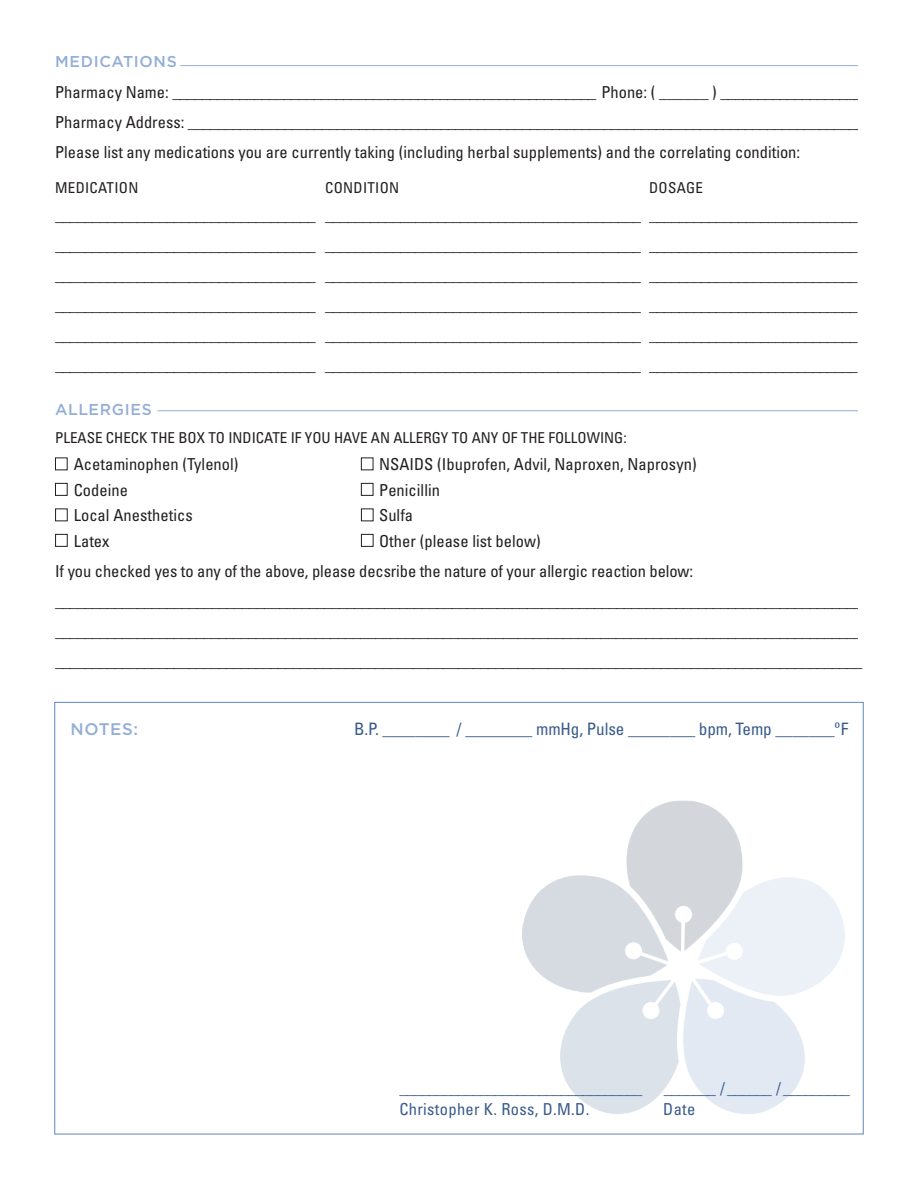
<style>
.page{position:relative;width:918px;height:1188px;background:#fff}
.page>*{position:absolute;margin:0;border:0;box-sizing:border-box;transform-origin:0 0}
.t1{font:condensed 17.1px "Univers LT";letter-spacing:-.005em;color:#395b8b}
.t2{font:500 16.8px "Gotham";letter-spacing:.035em;color:#94afd6}
.t3{font:condensed 16.5px "Univers LT";color:#231f20}
.t4{font:condensed 16.5px "Univers LT";letter-spacing:.02em;color:#395b8b}
.t5{font:500 15.75px "Gotham";letter-spacing:.04em;color:#94afd6}
.t6{font:condensed 15px "Univers LT";color:#231f20}
.t7{font:condensed 15px "Univers LT";letter-spacing:.02em;color:#231f20}
</style>
<div class="page">
<div style="left:55px;top:483px;width:13px;height:13px;border:1px solid #231f20"></div>
<div style="left:55px;top:458px;width:13px;height:12px;border:1px solid #231f20"></div>
<div style="left:55px;top:534px;width:13px;height:13px;border:1px solid #231f20"></div>
<div style="left:55px;top:508px;width:13px;height:13px;border:1px solid #231f20"></div>
<div style="left:361px;top:483px;width:12px;height:13px;border:1px solid #231f20"></div>
<div style="left:361px;top:458px;width:12px;height:12px;border:1px solid #231f20"></div>
<div style="left:361px;top:534px;width:13px;height:13px;border:1px solid #231f20"></div>
<hr style="left:180px;top:65px;width:684px;height:1px;background:#94afd6">
<hr style="left:158px;top:410px;width:707px;height:1px;background:#94afd6">
<div style="left:858px;top:41px;width:46px;height:623px;background:#fff"></div>
<img style="left:522px;top:800px;width:323px;height:314px">
<p class="t5" style="left:55px;top:51px;width:123px">MEDICATIONS</p>
<p class="t3" style="left:55px;top:82px;width:809px">Pharmacy Name: _________________________________________________________ Phone: ( ______ ) ___________________</p>
<p class="t3" style="left:55px;top:112px;width:811px">Pharmacy Address: ___________________________________________________________________________________________</p>
<p class="t3" style="left:55px;top:142px;width:747px">Please list any medications you are currently taking (including herbal supplements) and the correlating condition:</p>
<p class="t7" style="left:55px;top:178px;width:85px">MEDICATION</p>
<p class="t7" style="left:325px;top:178px;width:76px">CONDITION</p>
<p class="t6" style="left:649px;top:178px;width:55px">DOSAGE</p>
<p class="t3" style="left:55px;top:205px;width:804px">___________________________________ __________________________________________ ____________________________</p>
<p class="t3" style="left:55px;top:235px;width:804px">___________________________________ __________________________________________ ____________________________</p>
<p class="t3" style="left:55px;top:265px;width:804px">___________________________________ __________________________________________ ____________________________</p>
<p class="t3" style="left:55px;top:295px;width:804px">___________________________________ __________________________________________ ____________________________</p>
<p class="t3" style="left:55px;top:325px;width:804px">___________________________________ __________________________________________ ____________________________</p>
<p class="t3" style="left:55px;top:355px;width:804px">___________________________________ __________________________________________ ____________________________</p>
<p class="t5" style="left:55px;top:399px;width:98px">ALLERGIES</p>
<p class="t6" style="left:55px;top:428px;width:573px">PLEASE CHECK THE BOX TO INDICATE IF YOU HAVE AN ALLERGY TO ANY OF THE FOLLOWING:</p>
<p class="t3" style="left:74px;top:454px;width:166px">Acetaminophen (Tylenol)</p>
<p class="t3" style="left:379px;top:454px;width:319px">NSAIDS (Ibuprofen, Advil, Naproxen, Naprosyn)</p>
<p class="t3" style="left:74px;top:479px;width:56px">Codeine</p>
<p class="t3" style="left:379px;top:479px;width:62px">Penicillin</p>
<p class="t3" style="left:74px;top:505px;width:121px">Local Anesthetics</p>
<p class="t3" style="left:379px;top:505px;width:36px">Sulfa</p>
<p class="t3" style="left:74px;top:530px;width:37px">Latex</p>
<p class="t3" style="left:379px;top:530px;width:163px">Other (please list below)</p>
<p class="t3" style="left:55px;top:560px;width:640px">If you checked yes to any of the above, please decsribe the nature of your allergic reaction below:</p>
<p class="t3" style="left:55px;top:590px;width:809px">____________________________________________________________________________________________________________</p>
<p class="t3" style="left:55px;top:620px;width:809px">____________________________________________________________________________________________________________</p>
<p class="t3" style="left:55px;top:650px;width:809px">____________________________________________________________________________________________________________</p>
<p class="t2" style="left:70px;top:718px;width:69px">NOTES:</p>
<p class="t1" style="left:354px;top:718px;width:496px">B.P. ________ / ________ mmHg, Pulse ________ bpm, Temp _______ºF</p>
<p class="t4" style="left:399px;top:1078px;width:245px">_________________________________</p>
<p class="t4" style="left:664px;top:1078px;width:188px">_______ / ______ / _________</p>
<p class="t4" style="left:399px;top:1099px;width:192px">Christopher K. Ross, D.M.D.</p>
<p class="t4" style="left:663px;top:1099px;width:34px">Date</p>
</div>
